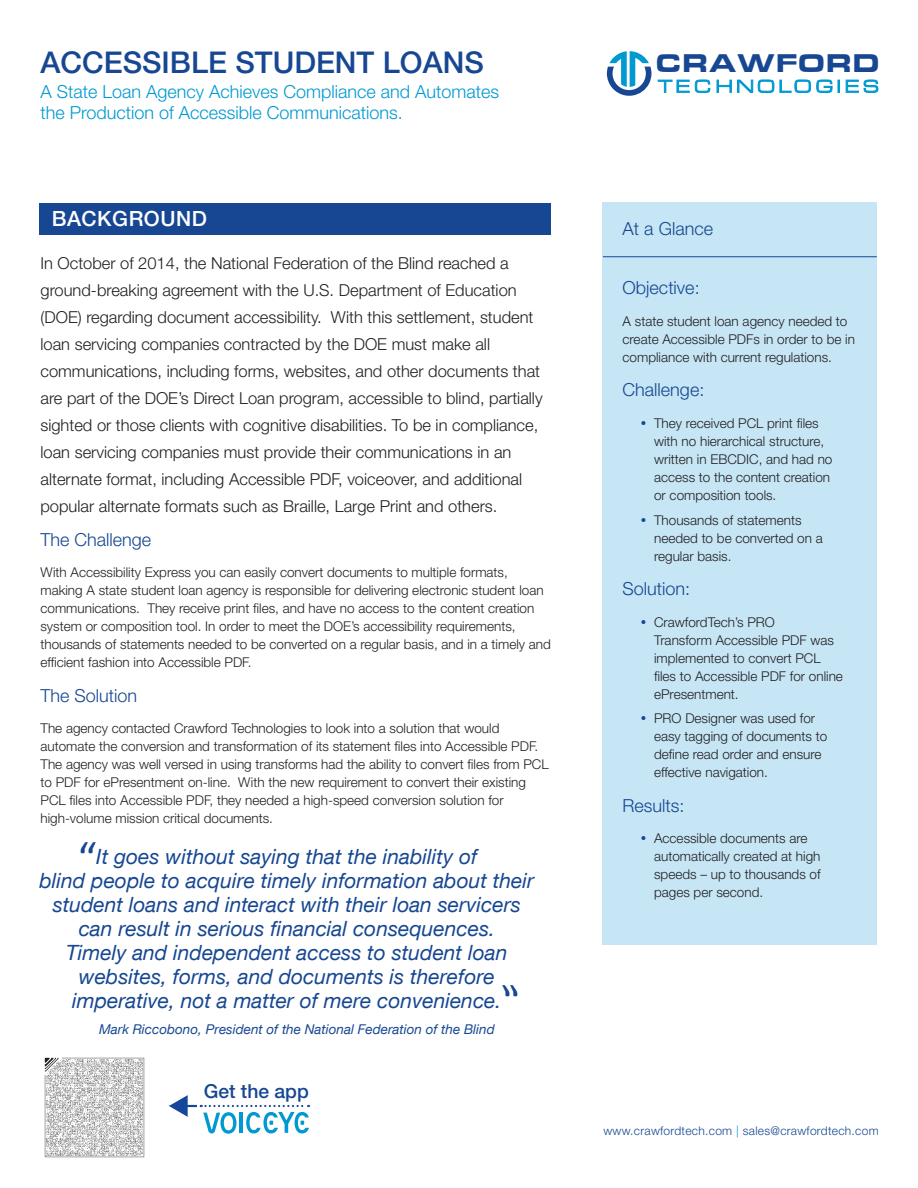
<style>
.page{position:relative;width:918px;height:1188px;background:#fff}
.page>*{position:absolute;margin:0;border:0;box-sizing:border-box;transform-origin:0 0}
.BodyHeaders__H2{font:45px "Calibri";color:#174792}
.t1{font:500 30px "Helvetica Neue LT Std";color:#174792}
.Image{font:900 26.4px "Eurostile Extended";color:#174792}
.t2{font:italic 21px/24px "Helvetica Neue LT Com";color:#174792;text-align:center}
.SideBarHeader__H2{font:500 21px "Helvetica Neue LT Std";letter-spacing:.025em;color:#fff}
.t3{font:500 19.35px "Helvetica Neue LT Std";color:#174792}
.titleSubHead{font:300 18px/21px "Helvetica Neue LT Std";color:#0099d1}
.SideBarHeader__H2-2{font:300 18px "Helvetica Neue LT Std";color:#174792}
.BodyHeaders__H2-2{font:300 18px "Helvetica Neue LT Std";color:#174792}
.Intro_Paragraph{font:300 16.5px/27px "Helvetica Neue LT Std";color:#231f20}
.Base{font:300 13.5px/18px "Helvetica Neue LT Std";color:#231f20}
.t4{font:italic 13.5px "Helvetica Neue LT Com";color:#174792}
.Base-2{font:300 12px "Helvetica Neue LT Std";letter-spacing:.025em;color:#174792}
.s1{color:#0099d1}
</style>
<div class="page">
<div style="left:602px;top:202px;width:275px;height:742px;background:#c6e6f5"></div>
<hr style="left:603px;top:256px;width:274px;height:1px;background:#174792">
<svg style="left:607px;top:51px;width:44px;height:45px"></svg>
<svg style="left:657px;top:79px;width:222px;height:14px"></svg>
<div style="left:40px;top:203px;width:511px;height:31px;background:#174792"></div>
<svg style="left:169px;top:1095px;width:140px;height:39px"></svg>
<img style="left:44px;top:1057px;width:101px;height:101px">
<p class="t1" style="left:40px;top:44px;width:445px">ACCESSIBLE STUDENT LOANS</p>
<p class="titleSubHead" style="left:40px;top:81px;width:460px">A State Loan Agency Achieves Compliance and Automates the Production of Accessible Communications.</p>
<h2 class="SideBarHeader__H2" style="left:52px;top:206px;width:157px">BACKGROUND</h2>
<p class="Intro_Paragraph" style="left:40px;top:249px;width:504px">In October of 2014, the National Federation of the Blind reached a ground-breaking agreement with the U.S. Department of Education (DOE) regarding document accessibility. With this settlement, student loan servicing companies contracted by the DOE must make all communications, including forms, websites, and other documents that are part of the DOE’s Direct Loan program, accessible to blind, partially sighted or those clients with cognitive disabilities. To be in compliance, loan servicing companies must provide their communications in an alternate format, including Accessible PDF, voiceover, and additional popular alternate formats such as Braille, Large Print and others.</p>
<h2 class="BodyHeaders__H2-2" style="left:40px;top:528px;width:112px">The Challenge</h2>
<p class="Base" style="left:40px;top:563px;width:512px">With Accessibility Express you can easily convert documents to multiple formats, making A state student loan agency is responsible for delivering electronic student loan communications. They receive print files, and have no access to the content creation system or composition tool. In order to meet the DOE’s accessibility requirements, thousands of statements needed to be converted on a regular basis, and in a timely and efficient fashion into Accessible PDF.</p>
<h2 class="BodyHeaders__H2-2" style="left:40px;top:684px;width:98px">The Solution</h2>
<p class="Base" style="left:40px;top:719px;width:510px">The agency contacted Crawford Technologies to look into a solution that would automate the conversion and transformation of its statement files into Accessible PDF.<br>The agency was well versed in using transforms had the ability to convert files from PCL to PDF for ePresentment on-line. With the new requirement to convert their existing PCL files into Accessible PDF, they needed a high-speed conversion solution for high-volume mission critical documents.</p>
<h2 class="BodyHeaders__H2" style="left:78px;top:827px;width:20px">“</h2>
<p class="t2" style="left:40px;top:844px;width:496px">It goes without saying that the inability of<br>blind people to acquire timely information about their student loans and interact with their loan servicers can result in serious financial consequences.<br>Timely and independent access to student loan websites, forms, and documents is therefore imperative, not a matter of mere convenience.</p>
<p class="t4" style="left:99px;top:1021px;width:397px">Mark Riccobono, President of the National Federation of the Blind</p>
<p class="t3" style="left:204px;top:1080px;width:107px">Get the app</p>
<p class="Image" style="left:655px;top:49px;width:226px">CRAWFORD</p>
<h2 class="SideBarHeader__H2-2" style="left:623px;top:218px;width:92px">At a Glance</h2>
<h2 class="SideBarHeader__H2-2" style="left:623px;top:277px;width:79px">Objective:</h2>
<p class="Base" style="left:623px;top:312px;width:234px">A state student loan agency needed to create Accessible PDFs in order to be in compliance with current regulations.</p>
<h2 class="SideBarHeader__H2-2" style="left:623px;top:379px;width:83px">Challenge:</h2>
<p class="Base" style="left:654px;top:414px;width:180px">They received PCL print files with no hierarchical structure, written in EBCDIC, and had no access to the content creation or composition tools.</p>
<p class="Base" style="left:654px;top:511px;width:170px">Thousands of statements needed to be converted on a regular basis.</p>
<h2 class="SideBarHeader__H2-2" style="left:623px;top:578px;width:69px">Solution:</h2>
<p class="Base" style="left:654px;top:613px;width:190px">CrawfordTech’s PRO<br>Transform Accessible PDF was implemented to convert PCL files to Accessible PDF for online ePresentment.</p>
<p class="Base" style="left:654px;top:709px;width:175px">PRO Designer was used for easy tagging of documents to define read order and ensure effective navigation.</p>
<h2 class="SideBarHeader__H2-2" style="left:623px;top:794px;width:63px">Results:</h2>
<p class="Base" style="left:654px;top:829px;width:168px">Accessible documents are automatically created at high speeds – up to thousands of pages per second.</p>
<p class="Base-2" style="left:603px;top:1123px;width:277px">www.crawfordtech.com <span class="s1">|</span> sales@crawfordtech.com</p>
</div>
